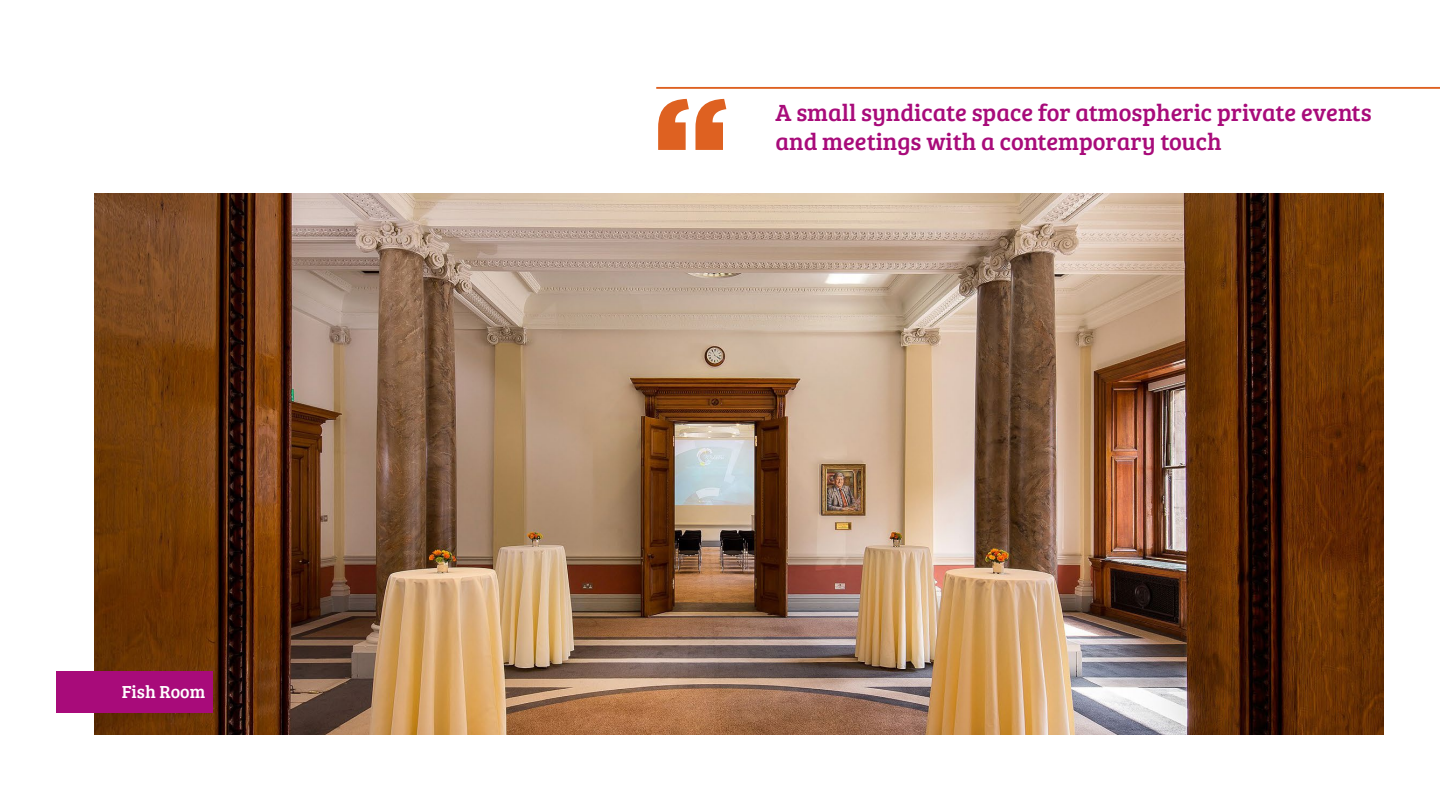
<style>
.page{position:relative;width:1440px;height:810px;background:#fff}
.page>*{position:absolute;margin:0;border:0;box-sizing:border-box;transform-origin:0 0}
.t1{font:900 141px "Gotham";color:#de6121}
.t2{font:24.22px/29px "Bree Serif";color:#a80b7a}
.t3{font:18px "Bree Serif";color:#fff}
</style>
<div class="page">
<img style="left:95px;top:193px;width:1289px;height:542px">
<div style="left:56px;top:671px;width:157px;height:41px;background:#a80b7a"></div>
<hr style="left:656px;top:87px;width:784px;height:2px;background:#de6121">
<p class="t3" style="left:122px;top:679px;width:85px">Fish Room</p>
<h1 class="t1" style="left:652px;top:51px;width:79px">“</h1>
<p class="t2" style="left:776px;top:97px;width:598px">A small syndicate space for atmospheric private events and meetings with a contemporary touch</p>
</div>
